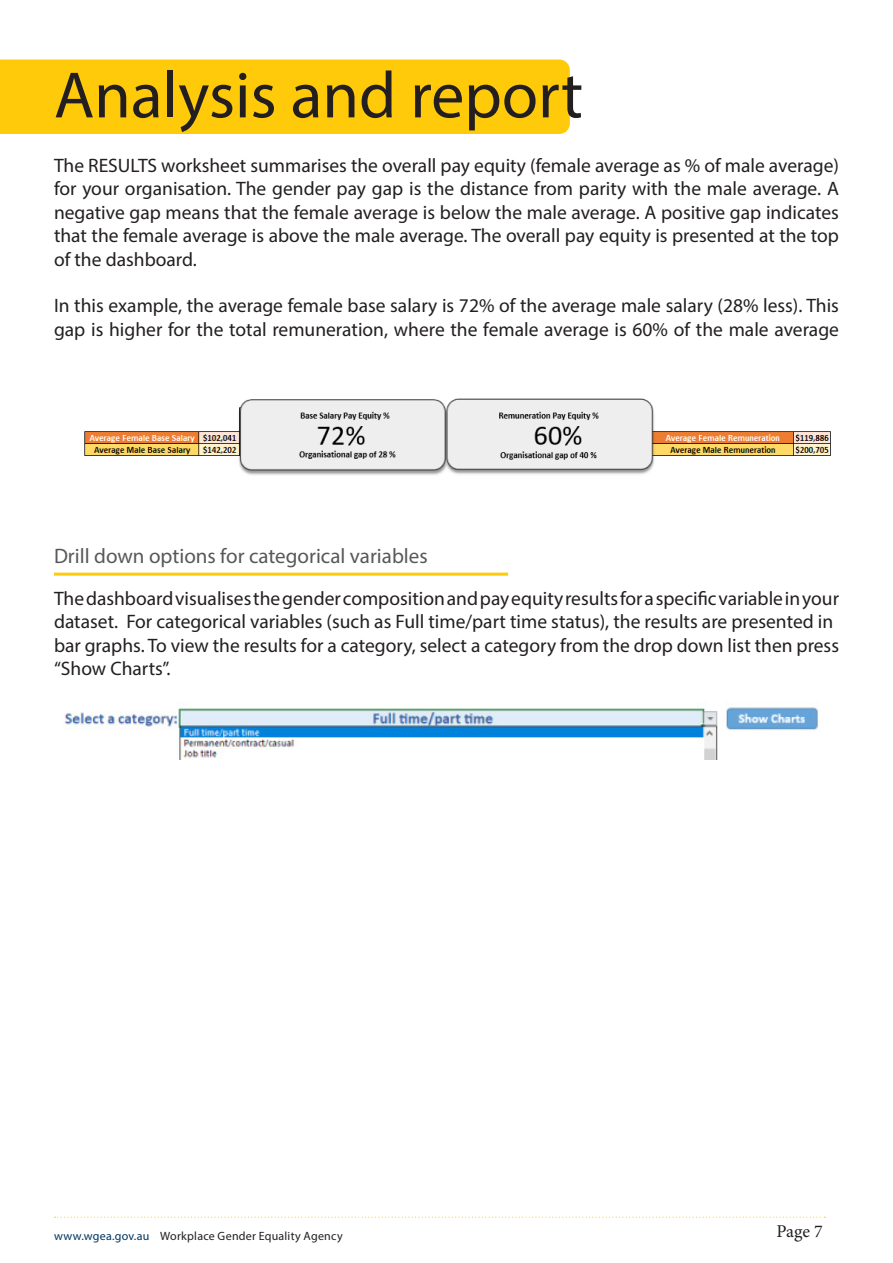
<style>
.page{position:relative;width:893px;height:1263px;background:#fff}
.page>*{position:absolute;margin:0;border:0;box-sizing:border-box;transform-origin:0 0}
.t1{font:66px "Myriad Pro";color:#231f20}
.t2{font:21px "Myriad Pro";color:#57585a}
.t3{font:19.5px/23.4px "Myriad Pro";color:#231f20}
.t4{font:18px "Minion Pro";color:#231f20}
.t5{font:12px "Myriad Pro";letter-spacing:.02em;color:#231f20}
.s1{color:#00355e}
</style>
<div class="page">
<svg style="left:55px;top:1217px;width:770px;height:1px"></svg>
<div style="left:0;top:59px;width:570px;height:75px;background:#feca0a"></div>
<img style="left:84px;top:398px;width:747px;height:77px">
<img style="left:64px;top:704px;width:754px;height:55px">
<hr style="left:54px;top:573px;width:454px;height:3px;background:#feca0a">
<p class="t1" style="left:54px;top:55px;width:531px">Analysis and report</p>
<p class="t3" style="left:54px;top:153px;width:786px;text-align:justify">The RESULTS worksheet summarises the overall pay equity (female average as % of male average) for your organisation. The gender pay gap is the distance from parity with the male average. A negative gap means that the female average is below the male average. A positive gap indicates that the female average is above the male average. The overall pay equity is presented at the top of the dashboard.</p>
<p class="t3" style="left:54px;top:294px;width:786px">In this example, the average female base salary is 72% of the average male salary (28% less). This gap is higher for the total remuneration, where the female average is 60% of the male average</p>
<p class="t2" style="left:54px;top:543px;width:375px">Drill down options for categorical variables</p>
<p class="t3" style="left:54px;top:586px;width:787px">The dashboard visualises the gender composition and pay equity results for a specific variable in your dataset. For categorical variables (such as Full time/part time status), the results are presented in bar graphs. To view the results for a category, select a category from the drop down list then press “Show Charts”.</p>
<p class="t5" style="left:54px;top:1228px;width:290px"><span class="s1">www.wgea.gov.au</span> Workplace Gender Equality Agency</p>
<p class="t4" style="left:776px;top:1219px;width:48px">Page 7</p>
</div>
